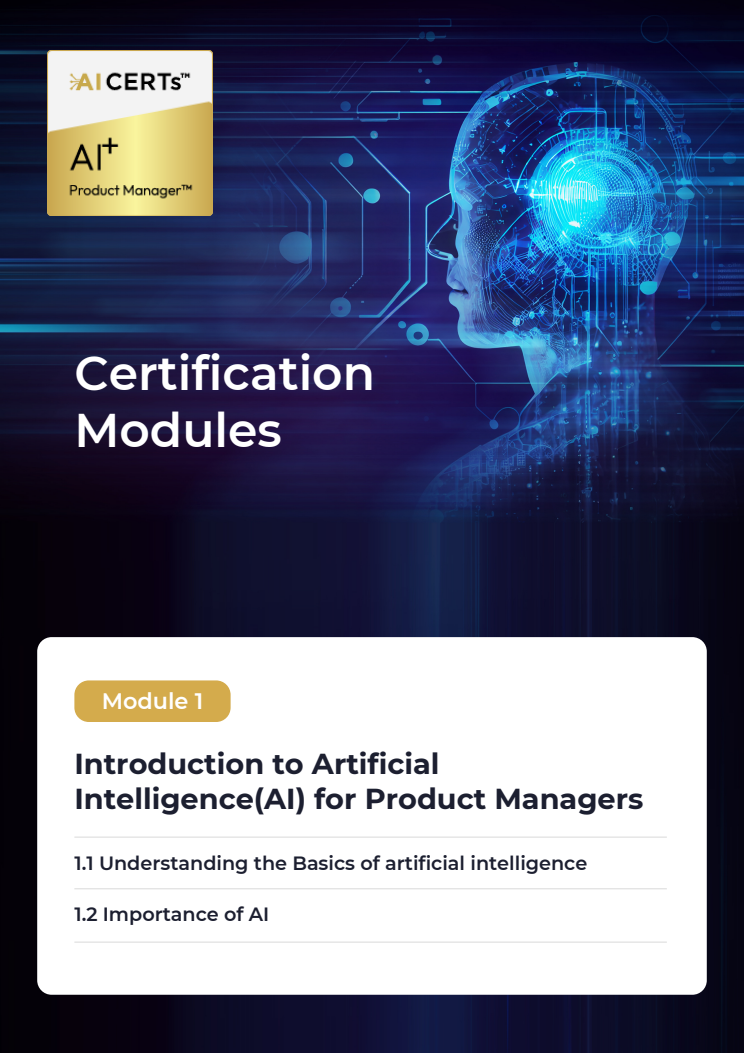
<style>
.page{position:relative;width:744px;height:1053px;background:#fff}
.page>*{position:absolute;margin:0;border:0;box-sizing:border-box;transform-origin:0 0}
.t1{font:600 47.2px/56.4px "Montserrat";color:#fff}
.t2{font:700 28.8px/34.5px "Montserrat";color:#1c1f30}
.t3{font:600 22.4px "Montserrat";color:#fff}
.t4{font:600 19.2px "Montserrat";color:#1c1f30}
</style>
<div class="page">
<img style="left:0;top:0;width:744px;height:1052px">
<div style="left:37px;top:637px;width:670px;height:357px;background:#fff;border-radius:14px"></div>
<hr style="left:74px;top:836px;width:593px;height:1px;background:#dfdfdf">
<div style="left:74px;top:680px;width:157px;height:42px;background:#d4ab4c;border-radius:14px"></div>
<hr style="left:74px;top:888px;width:593px;height:1px;background:#dfdfdf">
<hr style="left:74px;top:941px;width:593px;height:1px;background:#dfdfdf">
<img style="left:47px;top:50px;width:166px;height:166px">
<h1 class="t1" style="left:74px;top:345px;width:302px">Certification<br>Modules</h1>
<p class="t3" style="left:102px;top:687px;width:103px">Module 1</p>
<h2 class="t2" style="left:74px;top:746px;width:571px">Introduction to Artificial<br>Intelligence(AI) for Product Managers</h2>
<p class="t4" style="left:74px;top:850px;width:515px">1.1 Understanding the Basics of artificial intelligence</p>
<h3 class="t4" style="left:74px;top:902px;width:197px">1.2 Importance of AI</h3>
</div>
